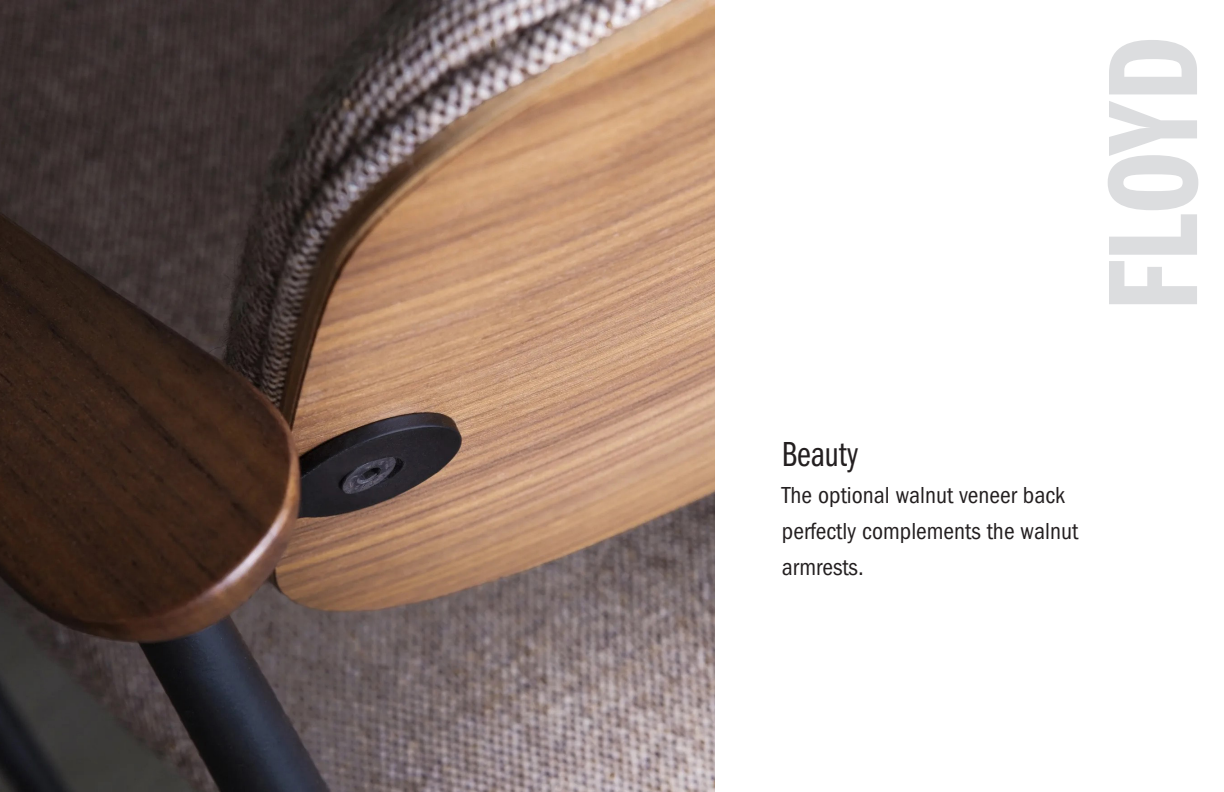
<style>
.page{position:relative;width:1224px;height:792px;background:#fff}
.page>*{position:absolute;margin:0;border:0;box-sizing:border-box;transform-origin:0 0}
.vert_name{font:132px "Franklin Gothic LT Pro Dm Cm";letter-spacing:-.005em;color:#dcdddf}
.t1{font:36px "Franklin Gothic LT Pro Bk Cm";color:#231f20}
.Editorial_Text{font:condensed 24px/36px "ITC Franklin Gothic Std";color:#231f20}
</style>
<div class="page">
<img style="left:0;top:0;width:714px;height:792px">
<p class="vert_name" style="left:1081px;top:311px;width:276px;rotate:-90deg">FLOYD</p>
<p class="t1" style="left:782px;top:435px;width:78px">Beauty</p>
<p class="Editorial_Text" style="left:782px;top:477px;width:298px">The optional walnut veneer back perfectly complements the walnut armrests.</p>
</div>
